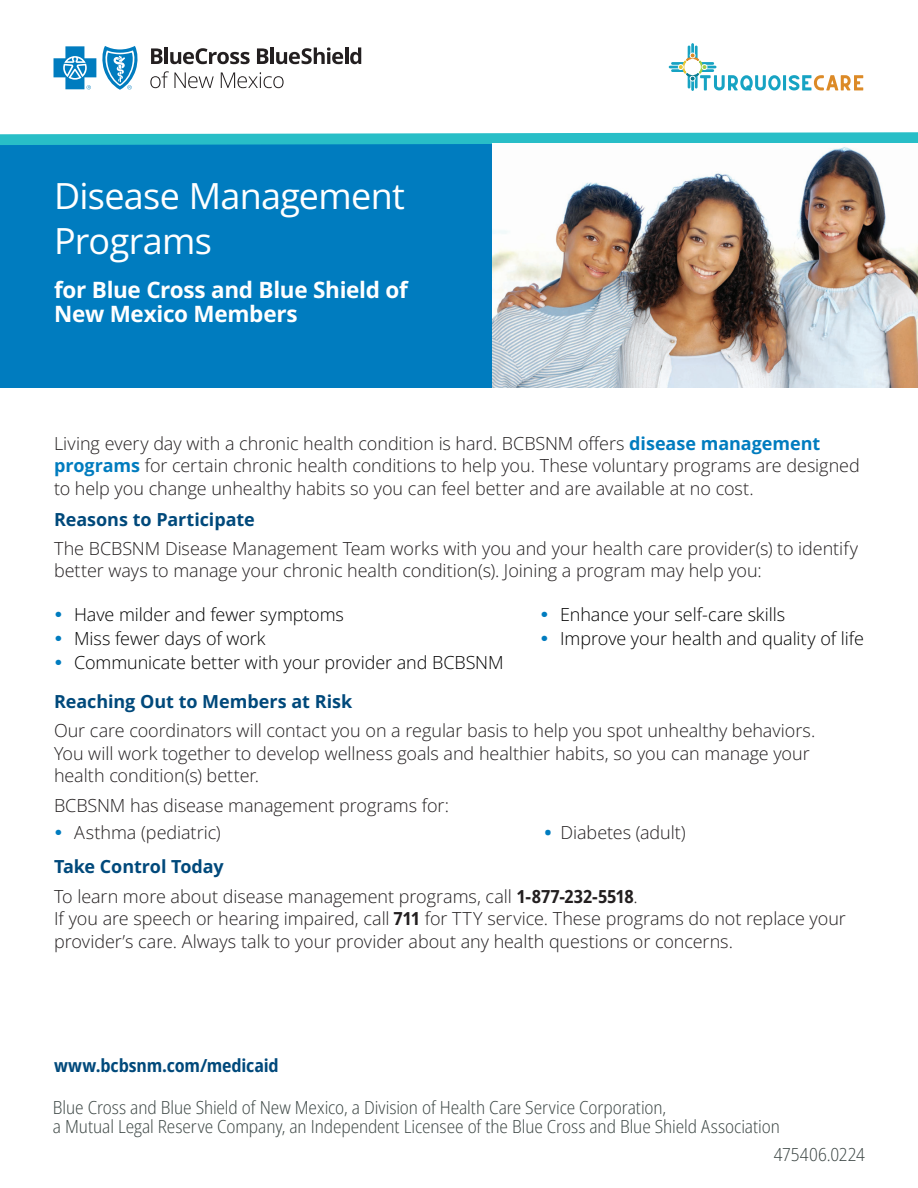
<style>
.page{position:relative;width:918px;height:1188px;background:#fff}
.page>*{position:absolute;margin:0;border:0;box-sizing:border-box;transform-origin:0 0}
.Title__H1__span{font:36px/45px "Open Sans";letter-spacing:-.02em;color:#fff}
.sub_heading__H2{font:700 22.5px/23.7px "Open Sans";letter-spacing:-.01em;color:#fff}
.body_start_here__P{font:300 18px/22.5px "Open Sans";letter-spacing:-.005em;color:#231f20}
.legal_lines{font:300 semi-condensed 18px/18.9px "Open Sans";letter-spacing:-.005em;color:#3b4543}
.t1{font:300 18px "Open Sans";letter-spacing:-.005em;color:#000}
.body_bold_and_blue__H5____P{font:700 18px "Open Sans";letter-spacing:-.005em;color:#00497b}
.body_start_here__P-2{font:700 semi-condensed 18px "Open Sans";letter-spacing:-.01em;color:#00497b}
.s1{font-weight:700;color:#007cbf}
.s2{font-weight:700;font-stretch:semi-condensed}
</style>
<div class="page">
<svg style="left:54px;top:46px;width:84px;height:44px"></svg>
<svg style="left:151px;top:48px;width:12px;height:16px"></svg>
<hr style="left:165px;top:47px;width:3px;height:17px;background:#231f20">
<svg style="left:170px;top:48px;width:80px;height:16px"></svg>
<svg style="left:257px;top:48px;width:11px;height:16px"></svg>
<hr style="left:270px;top:47px;width:4px;height:17px;background:#231f20">
<svg style="left:276px;top:47px;width:67px;height:17px"></svg>
<hr style="left:345px;top:47px;width:3px;height:17px;background:#231f20">
<svg style="left:350px;top:47px;width:11px;height:17px"></svg>
<svg style="left:150px;top:71px;width:64px;height:17px"></svg>
<svg style="left:221px;top:72px;width:63px;height:16px"></svg>
<svg style="left:669px;top:43px;width:194px;height:48px"></svg>
<div style="left:0;top:144px;width:492px;height:244px;background:#007cbf"></div>
<svg style="left:0;top:132px;width:918px;height:13px"></svg>
<img style="left:493px;top:144px;width:425px;height:244px">
<h1 class="Title__H1__span" style="left:54px;top:173px;width:353px">Disease Management<br>Programs</h1>
<h2 class="sub_heading__H2" style="left:54px;top:278px;width:355px">for Blue Cross and Blue Shield of<br>New Mexico Members</h2>
<p class="body_start_here__P" style="left:54px;top:432px;width:807px">Living every day with a chronic health condition is hard. BCBSNM offers <span class="s1">disease management programs</span> for certain chronic health conditions to help you. These voluntary programs are designed to help you change unhealthy habits so you can feel better and are available at no cost.</p>
<p class="body_bold_and_blue__H5____P" style="left:54px;top:507px;width:202px">Reasons to Participate</p>
<p class="body_start_here__P" style="left:54px;top:537px;width:806px">The BCBSNM Disease Management Team works with you and your health care provider(s) to identify better ways to manage your chronic health condition(s). Joining a program may help you:</p>
<p class="t1" style="left:74px;top:602px;width:271px">Have milder and fewer symptoms</p>
<p class="t1" style="left:74px;top:626px;width:193px">Miss fewer days of work</p>
<p class="t1" style="left:74px;top:650px;width:431px">Communicate better with your provider and BCBSNM</p>
<p class="t1" style="left:560px;top:602px;width:226px">Enhance your self-care skills</p>
<p class="t1" style="left:560px;top:626px;width:305px">Improve your health and quality of life</p>
<p class="body_bold_and_blue__H5____P" style="left:54px;top:689px;width:300px">Reaching Out to Members at Risk</p>
<p class="body_start_here__P" style="left:54px;top:719px;width:763px">Our care coordinators will contact you on a regular basis to help you spot unhealthy behaviors.<br>You will work together to develop wellness goals and healthier habits, so you can manage your health condition(s) better.</p>
<p class="body_start_here__P" style="left:54px;top:793px;width:397px">BCBSNM has disease management programs for:</p>
<p class="body_start_here__P" style="left:74px;top:821px;width:148px">Asthma (pediatric)</p>
<p class="body_start_here__P" style="left:544px;top:821px;width:143px"><span class="s1">•</span> Diabetes (adult)</p>
<p class="body_bold_and_blue__H5____P" style="left:54px;top:854px;width:171px">Take Control Today</p>
<p class="body_start_here__P" style="left:54px;top:884px;width:793px">To learn more about disease management programs, call <span class="s2">1-877-232-5518</span>.<br>If you are speech or hearing impaired, call <span class="s2">711</span> for TTY service. These programs do not replace your provider’s care. Always talk to your provider about any health questions or concerns.</p>
<p class="body_start_here__P-2" style="left:54px;top:1053px;width:226px">www.bcbsnm.com/medicaid</p>
<p class="legal_lines" style="left:53px;top:1097px;width:728px">Blue Cross and Blue Shield of New Mexico, a Division of Health Care Service Corporation,<br>a Mutual Legal Reserve Company, an Independent Licensee of the Blue Cross and Blue Shield Association</p>
<p class="legal_lines" style="left:774px;top:1145px;width:93px">475406.0224</p>
</div>
